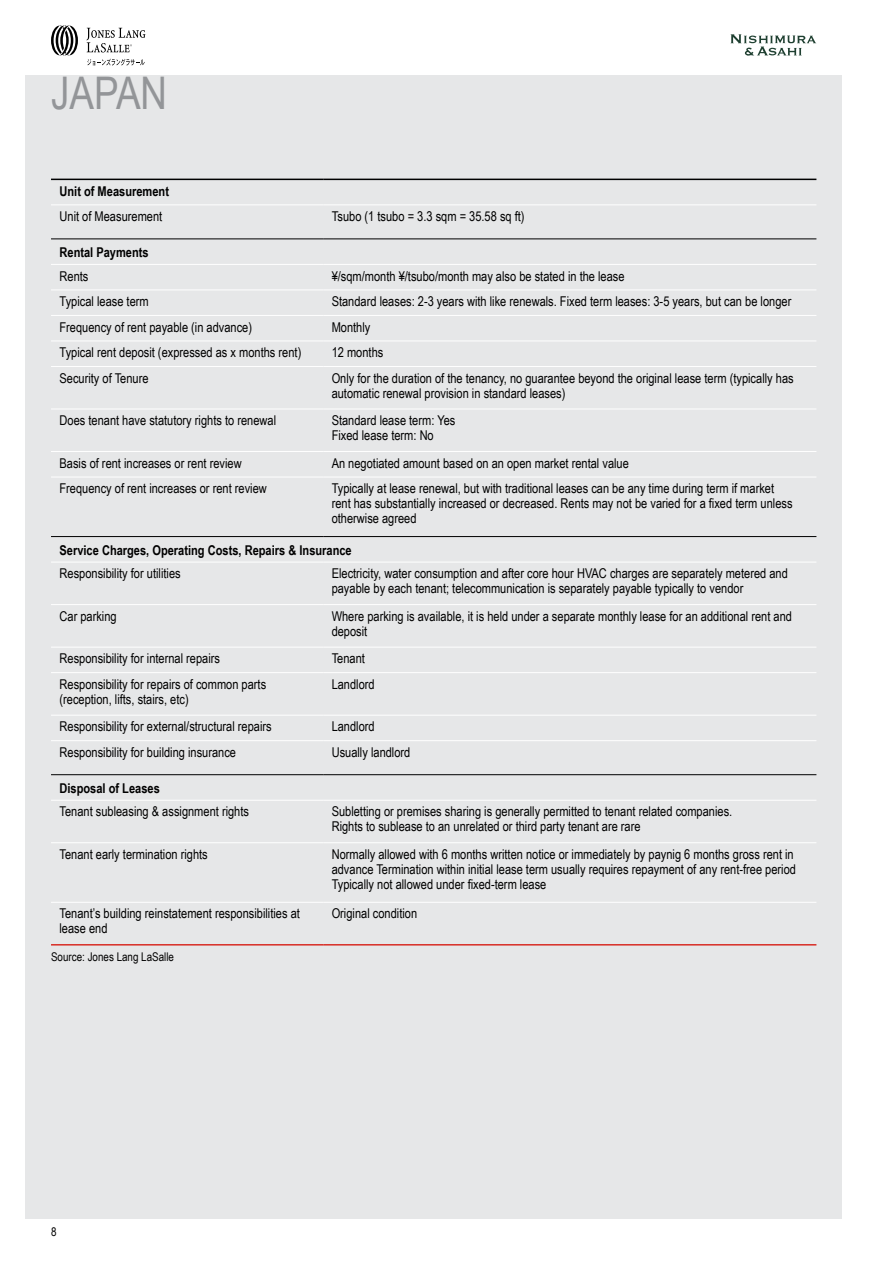
<style>
.page{position:relative;width:893px;height:1263px;background:#fff}
.page>*{position:absolute;margin:0;border:0;box-sizing:border-box;transform-origin:0 0}
.t1{font:45px "Arial Narrow";color:#939598}
.t2{font:13.5px/15px "Arial Narrow";color:#000}
.t3{font:700 13.5px "Arial Narrow";color:#000}
.t4{font:12px "Arial Narrow";color:#000}
</style>
<div class="page">
<div style="left:26px;top:75px;width:816px;height:1144px;background:#e6e7e8"></div>
<hr style="left:51px;top:179px;width:272px;height:1px;background:#000">
<hr style="left:323px;top:179px;width:493px;height:1px;background:#000">
<hr style="left:51px;top:944px;width:272px;height:1px;background:#d82c25">
<hr style="left:323px;top:944px;width:493px;height:1px;background:#d82c25">
<hr style="left:51px;top:204px;width:272px;height:1px;background:#fff">
<hr style="left:323px;top:204px;width:493px;height:1px;background:#fff">
<hr style="left:51px;top:264px;width:272px;height:1px;background:#fff">
<hr style="left:323px;top:264px;width:493px;height:1px;background:#fff">
<hr style="left:51px;top:290px;width:272px;height:1px;background:#fff">
<hr style="left:323px;top:290px;width:493px;height:1px;background:#fff">
<hr style="left:51px;top:315px;width:272px;height:1px;background:#fff">
<hr style="left:323px;top:315px;width:493px;height:1px;background:#fff">
<hr style="left:51px;top:341px;width:272px;height:1px;background:#fff">
<hr style="left:323px;top:341px;width:493px;height:1px;background:#fff">
<hr style="left:51px;top:366px;width:272px;height:1px;background:#fff">
<hr style="left:323px;top:366px;width:493px;height:1px;background:#fff">
<hr style="left:51px;top:409px;width:272px;height:1px;background:#fff">
<hr style="left:323px;top:409px;width:493px;height:1px;background:#fff">
<hr style="left:51px;top:451px;width:272px;height:1px;background:#fff">
<hr style="left:323px;top:451px;width:493px;height:1px;background:#fff">
<hr style="left:51px;top:477px;width:272px;height:1px;background:#fff">
<hr style="left:323px;top:477px;width:493px;height:1px;background:#fff">
<hr style="left:51px;top:562px;width:272px;height:1px;background:#fff">
<hr style="left:323px;top:562px;width:493px;height:1px;background:#fff">
<hr style="left:51px;top:604px;width:272px;height:1px;background:#fff">
<hr style="left:323px;top:604px;width:493px;height:1px;background:#fff">
<hr style="left:51px;top:647px;width:272px;height:1px;background:#fff">
<hr style="left:323px;top:647px;width:493px;height:1px;background:#fff">
<hr style="left:51px;top:672px;width:272px;height:1px;background:#fff">
<hr style="left:323px;top:672px;width:493px;height:1px;background:#fff">
<hr style="left:51px;top:715px;width:272px;height:1px;background:#fff">
<hr style="left:323px;top:715px;width:493px;height:1px;background:#fff">
<hr style="left:51px;top:740px;width:272px;height:1px;background:#fff">
<hr style="left:323px;top:740px;width:493px;height:1px;background:#fff">
<hr style="left:51px;top:800px;width:272px;height:1px;background:#fff">
<hr style="left:323px;top:800px;width:493px;height:1px;background:#fff">
<hr style="left:51px;top:842px;width:272px;height:1px;background:#fff">
<hr style="left:323px;top:842px;width:493px;height:1px;background:#fff">
<hr style="left:51px;top:902px;width:272px;height:1px;background:#fff">
<hr style="left:323px;top:902px;width:493px;height:1px;background:#fff">
<hr style="left:51px;top:774px;width:272px;height:1px;background:#000">
<hr style="left:323px;top:774px;width:493px;height:1px;background:#000">
<hr style="left:51px;top:536px;width:272px;height:1px;background:#000">
<hr style="left:323px;top:536px;width:493px;height:1px;background:#000">
<hr style="left:51px;top:238px;width:272px;height:1px;background:#000">
<hr style="left:323px;top:238px;width:493px;height:1px;background:#000">
<svg style="left:730px;top:34px;width:86px;height:22px"></svg>
<svg style="left:87px;top:59px;width:58px;height:7px"></svg>
<svg style="left:51px;top:26px;width:27px;height:29px"></svg>
<svg style="left:86px;top:28px;width:59px;height:24px"></svg>
<h1 class="t1" style="left:51px;top:60px;width:118px">JAPAN</h1>
<p class="t3" style="left:60px;top:181px;width:111px">Unit of Measurement</p>
<p class="t2" style="left:60px;top:208px;width:104px">Unit of Measurement</p>
<p class="t2" style="left:332px;top:208px;width:194px">Tsubo (1 tsubo = 3.3 sqm = 35.58 sq ft)</p>
<p class="t3" style="left:60px;top:242px;width:91px">Rental Payments</p>
<p class="t2" style="left:60px;top:268px;width:30px">Rents</p>
<p class="t2" style="left:332px;top:268px;width:294px">¥/sqm/month ¥/tsubo/month may also be stated in the lease</p>
<p class="t2" style="left:60px;top:293px;width:91px">Typical lease term</p>
<p class="t2" style="left:332px;top:293px;width:461px">Standard leases: 2-3 years with like renewals. Fixed term leases: 3-5 years, but can be longer</p>
<p class="t2" style="left:60px;top:319px;width:194px">Frequency of rent payable (in advance)</p>
<p class="t2" style="left:332px;top:319px;width:40px">Monthly</p>
<p class="t2" style="left:60px;top:344px;width:243px">Typical rent deposit (expressed as x months rent)</p>
<p class="t2" style="left:332px;top:344px;width:53px">12 months</p>
<p class="t2" style="left:60px;top:370px;width:91px">Security of Tenure</p>
<p class="t2" style="left:332px;top:370px;width:463px">Only for the duration of the tenancy, no guarantee beyond the original lease term (typically has automatic renewal provision in standard leases)</p>
<p class="t2" style="left:60px;top:412px;width:218px">Does tenant have statutory rights to renewal</p>
<p class="t2" style="left:332px;top:412px;width:125px">Standard lease term: Yes<br>Fixed lease term: No</p>
<p class="t2" style="left:60px;top:455px;width:184px">Basis of rent increases or rent review</p>
<p class="t2" style="left:332px;top:455px;width:299px">An negotiated amount based on an open market rental value</p>
<p class="t2" style="left:60px;top:480px;width:209px">Frequency of rent increases or rent review</p>
<p class="t2" style="left:332px;top:480px;width:462px">Typically at lease renewal, but with traditional leases can be any time during term if market rent has substantially increased or decreased. Rents may not be varied for a fixed term unless otherwise agreed</p>
<p class="t3" style="left:60px;top:540px;width:294px">Service Charges, Operating Costs, Repairs &amp; Insurance</p>
<p class="t2" style="left:60px;top:565px;width:123px">Responsibility for utilities</p>
<p class="t2" style="left:332px;top:565px;width:458px">Electricity, water consumption and after core hour HVAC charges are separately metered and payable by each tenant; telecommunication is separately payable typically to vendor</p>
<p class="t2" style="left:60px;top:608px;width:59px">Car parking</p>
<p class="t2" style="left:332px;top:608px;width:462px">Where parking is available, it is held under a separate monthly lease for an additional rent and deposit</p>
<p class="t2" style="left:60px;top:650px;width:162px">Responsibility for internal repairs</p>
<p class="t2" style="left:332px;top:650px;width:35px">Tenant</p>
<p class="t2" style="left:60px;top:676px;width:208px">Responsibility for repairs of common parts (reception, lifts, stairs, etc)</p>
<p class="t2" style="left:332px;top:676px;width:45px">Landlord</p>
<p class="t2" style="left:60px;top:719px;width:214px">Responsibility for external/structural repairs</p>
<p class="t2" style="left:332px;top:719px;width:45px">Landlord</p>
<p class="t2" style="left:60px;top:744px;width:178px">Responsibility for building insurance</p>
<p class="t2" style="left:332px;top:744px;width:80px">Usually landlord</p>
<p class="t3" style="left:60px;top:778px;width:102px">Disposal of Leases</p>
<p class="t2" style="left:60px;top:804px;width:191px">Tenant subleasing &amp; assignment rights</p>
<p class="t2" style="left:332px;top:804px;width:402px">Subletting or premises sharing is generally permitted to tenant related companies.<br>Rights to sublease to an unrelated or third party tenant are rare</p>
<p class="t2" style="left:60px;top:846px;width:150px">Tenant early termination rights</p>
<p class="t2" style="left:332px;top:846px;width:466px">Normally allowed with 6 months written notice or immediately by paynig 6 months gross rent in advance Termination within initial lease term usually requires repayment of any rent-free period<br>Typically not allowed under fixed-term lease</p>
<p class="t2" style="left:60px;top:906px;width:242px">Tenant’s building reinstatement responsibilities at lease end</p>
<p class="t2" style="left:332px;top:906px;width:87px">Original condition</p>
<p class="t4" style="left:51px;top:948px;width:125px">Source: Jones Lang LaSalle</p>
</div>
